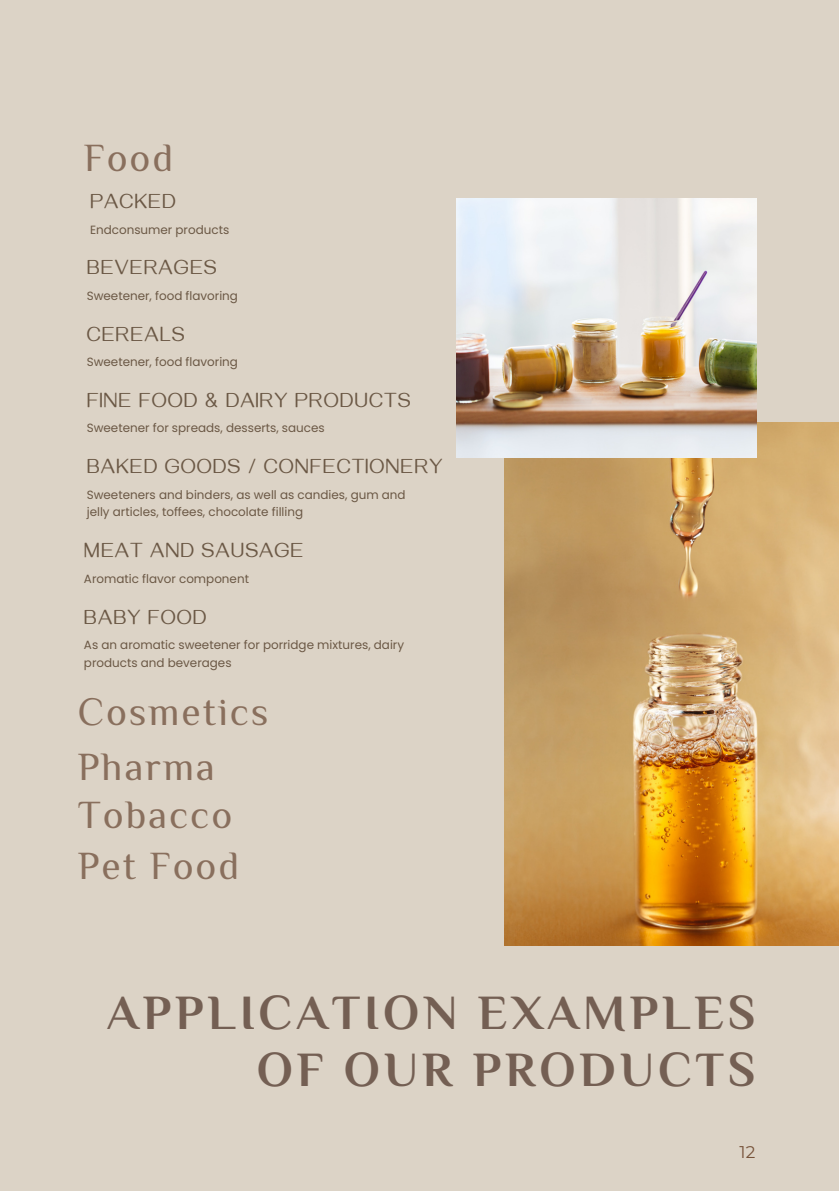
<style>
.page{position:relative;width:839px;height:1191px;background:#fff}
.page>*{position:absolute;margin:0;border:0;box-sizing:border-box;transform-origin:0 0}
.t1{font:700 49.4px/57px "El Messiri";letter-spacing:.08em;color:#745f53;text-align:right}
.t2{font:39.4px "El Messiri";letter-spacing:.05em;color:#896f5d}
.t3{font:21.2px "Gayathri";letter-spacing:.05em;color:#6b5845}
.t4{font:17px "Montserrat";color:#765239}
.t5{font:12px/17.8px "Poppins";color:#6b5845}
</style>
<div class="page">
<div style="left:0;top:0;width:838px;height:1191px;background:#dcd3c6"></div>
<img style="left:504px;top:422px;width:334px;height:524px">
<img style="left:456px;top:198px;width:300px;height:260px">
<p class="t2" style="left:84px;top:134px;width:91px">Food</p>
<p class="t3" style="left:90px;top:193px;width:87px">PACKED</p>
<p class="t5" style="left:90px;top:220px;width:141px">Endconsumer products</p>
<p class="t3" style="left:87px;top:259px;width:131px">BEVERAGES</p>
<p class="t5" style="left:87px;top:287px;width:153px">Sweetener, food flavoring</p>
<p class="t3" style="left:87px;top:325px;width:99px">CEREALS</p>
<p class="t5" style="left:87px;top:353px;width:153px">Sweetener, food flavoring</p>
<p class="t3" style="left:87px;top:391px;width:325px">FINE FOOD &amp; DAIRY PRODUCTS</p>
<p class="t5" style="left:87px;top:419px;width:239px">Sweetener for spreads, desserts, sauces</p>
<p class="t3" style="left:87px;top:458px;width:357px">BAKED GOODS / CONFECTIONERY</p>
<p class="t5" style="left:87px;top:485px;width:320px">Sweeteners and binders, as well as candies, gum and jelly articles, toffees, chocolate filling</p>
<p class="t3" style="left:84px;top:542px;width:221px">MEAT AND SAUSAGE</p>
<p class="t5" style="left:84px;top:570px;width:166px">Aromatic flavor component</p>
<p class="t3" style="left:84px;top:608px;width:124px">BABY FOOD</p>
<p class="t5" style="left:84px;top:636px;width:321px">As an aromatic sweetener for porridge mixtures, dairy products and beverages</p>
<p class="t2" style="left:78px;top:689px;width:192px">Cosmetics</p>
<p class="t2" style="left:78px;top:743px;width:139px">Pharma</p>
<p class="t2" style="left:78px;top:792px;width:156px">Tobacco</p>
<p class="t2" style="left:78px;top:843px;width:163px">Pet Food</p>
<p class="t1" style="left:107px;top:983px;width:650px">APPLICATION EXAMPLES<br>OF OUR PRODUCTS</p>
<p class="t4" style="left:739px;top:1141px;width:18px">12</p>
</div>
